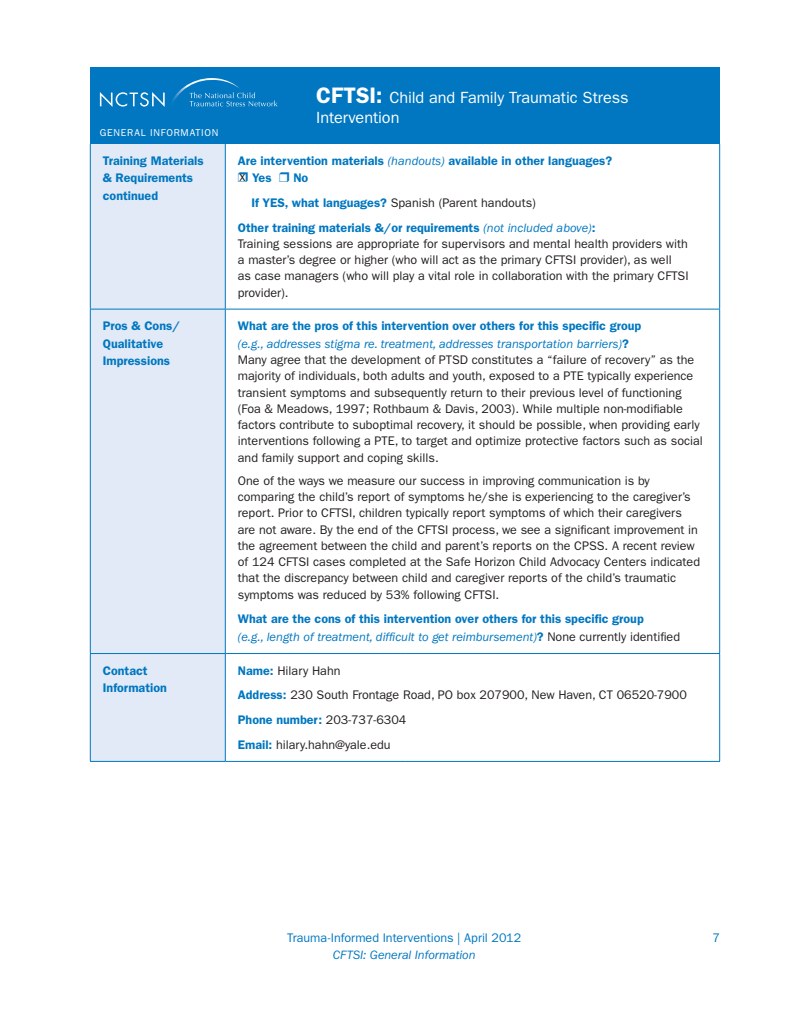
<style>
.page{position:relative;width:810px;height:1035px;background:#fff}
.page>*{position:absolute;margin:0;border:0;box-sizing:border-box;transform-origin:0 0}
.Header_Title{font:16.25px/20px "ITC Franklin Gothic Std";letter-spacing:-.005em;color:#fff}
.t1{font:13.75px "ITC Franklin Gothic Std";color:#231f20}
.Body_Paragraphs{font:12.5px/16.2px "ITC Franklin Gothic Std";color:#231f20}
.Body_Paragraphs-2{font:600 12.5px/17.5px "ITC Franklin Gothic Std";color:#0077c0}
.Body_Paragraphs-3{font:italic 12.5px/17.5px "ITC Franklin Gothic Std";color:#0077c0}
.t2{font:12.5px "ITC Franklin Gothic Std";color:#0077c0}
.Header_Title-2{font:10px "ITC Franklin Gothic Std";letter-spacing:.075em;color:#fff}
.s1{font-weight:600;font-size:22.5px}
.s2{font-weight:400;font-style:italic}
.s3{font-weight:600;color:#0077c0}
.s4{font-style:italic;color:#0077c0}
.s5{font-weight:600;font-style:normal}
.s6{font-weight:400;color:#231f20}
</style>
<div class="page">
<div style="left:91px;top:144px;width:134px;height:617px;background:#e1eaf6"></div>
<hr style="left:90px;top:144px;width:1px;height:165px;background:#0077c0">
<hr style="left:225px;top:144px;width:1px;height:165px;background:#0077c0">
<hr style="left:719px;top:144px;width:1px;height:165px;background:#0077c0">
<hr style="left:90px;top:309px;width:135px;height:1px;background:#0077c0">
<hr style="left:90px;top:309px;width:1px;height:344px;background:#0077c0">
<hr style="left:225px;top:309px;width:181px;height:1px;background:#0077c0">
<hr style="left:225px;top:309px;width:1px;height:344px;background:#0077c0">
<hr style="left:406px;top:309px;width:314px;height:1px;background:#0077c0">
<hr style="left:719px;top:309px;width:1px;height:344px;background:#0077c0">
<hr style="left:90px;top:653px;width:135px;height:1px;background:#0077c0">
<hr style="left:90px;top:654px;width:1px;height:107px;background:#0077c0">
<hr style="left:225px;top:653px;width:181px;height:1px;background:#0077c0">
<hr style="left:225px;top:654px;width:1px;height:107px;background:#0077c0">
<hr style="left:406px;top:653px;width:314px;height:1px;background:#0077c0">
<hr style="left:719px;top:654px;width:1px;height:107px;background:#0077c0">
<hr style="left:90px;top:761px;width:135px;height:1px;background:#0077c0">
<hr style="left:225px;top:761px;width:181px;height:1px;background:#0077c0">
<hr style="left:406px;top:761px;width:314px;height:1px;background:#0077c0">
<div style="left:90px;top:68px;width:630px;height:76px;background:#0077c0"></div>
<svg style="left:100px;top:78px;width:178px;height:29px"></svg>
<p class="Header_Title-2" style="left:100px;top:127px;width:120px">GENERAL INFORMATION</p>
<p class="Header_Title" style="left:316px;top:88px;width:314px"><span class="s1">CFTSI:</span> Child and Family Traumatic Stress<br>Intervention</p>
<p class="Body_Paragraphs-2" style="left:103px;top:152px;width:102px">Training Materials &amp; Requirements continued</p>
<p class="Body_Paragraphs-2" style="left:252px;top:152px;width:362px;text-indent:-14px">Are intervention materials <span class="s2">(handouts)</span> available in other languages?<br>Yes</p>
<p class="Body_Paragraphs-2" style="left:293px;top:169px;width:16px">No</p>
<p class="Body_Paragraphs" style="left:251px;top:195px;width:286px"><span class="s3">If YES, what languages?</span> Spanish (Parent handouts)</p>
<p class="Body_Paragraphs" style="left:238px;top:219px;width:452px"><span class="s3">Other training materials &amp;/or requirements</span> <span class="s4">(not included above)</span><span class="s3">:<br></span>Training sessions are appropriate for supervisors and mental health providers with a master’s degree or higher (who will act as the primary CFTSI provider), as well<br>as case managers (who will play a vital role in collaboration with the primary CFTSI provider).</p>
<p class="t1" style="left:239px;top:169px;width:8px">x</p>
<p class="Body_Paragraphs-2" style="left:103px;top:317px;width:78px">Pros &amp; Cons/<br>Qualitative<br>Impressions</p>
<p class="Body_Paragraphs-3" style="left:238px;top:318px;width:405px"><span class="s5">What are the pros of this intervention over others for this specific group </span>(e.g., addresses stigma re. treatment, addresses transportation barriers)<span class="s5">?</span></p>
<p class="Body_Paragraphs" style="left:238px;top:352px;width:466px">Many agree that the development of PTSD constitutes a “failure of recovery” as the majority of individuals, both adults and youth, exposed to a PTE typically experience transient symptoms and subsequently return to their previous level of functioning (Foa &amp; Meadows, 1997; Rothbaum &amp; Davis, 2003). While multiple non-modifiable factors contribute to suboptimal recovery, it should be possible, when providing early interventions following a PTE, to target and optimize protective factors such as social and family support and coping skills.</p>
<p class="Body_Paragraphs" style="left:238px;top:473px;width:464px">One of the ways we measure our success in improving communication is by comparing the child’s report of symptoms he/she is experiencing to the caregiver’s report. Prior to CFTSI, children typically report symptoms of which their caregivers are not aware. By the end of the CFTSI process, we see a significant improvement in the agreement between the child and parent’s reports on the CPSS. A recent review of 124 CFTSI cases completed at the Safe Horizon Child Advocacy Centers indicated that the discrepancy between child and caregiver reports of the child’s traumatic symptoms was reduced by 53% following CFTSI.</p>
<p class="Body_Paragraphs-2" style="left:238px;top:610px;width:444px">What are the cons of this intervention over others for this specific group<br><span class="s2">(e.g., length of treatment, difficult to get reimbursement)</span>? <span class="s6">None currently identified</span></p>
<p class="Body_Paragraphs-2" style="left:103px;top:662px;width:65px">Contact<br>Information</p>
<p class="Body_Paragraphs" style="left:238px;top:662px;width:104px"><span class="s3">Name:</span> Hilary Hahn</p>
<p class="Body_Paragraphs" style="left:238px;top:687px;width:451px"><span class="s3">Address:</span> 230 South Frontage Road, PO box 207900, New Haven, CT 06520-7900</p>
<p class="Body_Paragraphs-2" style="left:238px;top:711px;width:170px">Phone number: <span class="s6">203-737-6304</span></p>
<p class="Body_Paragraphs" style="left:238px;top:737px;width:154px"><span class="s3">Email:</span> hilary.hahn@yale.edu</p>
<p class="t2" style="left:287px;top:931px;width:236px">Trauma-Informed Interventions | April 2012</p>
<p class="Body_Paragraphs-3" style="left:333px;top:946px;width:144px">CFTSI: General Information</p>
<p class="t2" style="left:713px;top:931px;width:9px">7</p>
</div>
